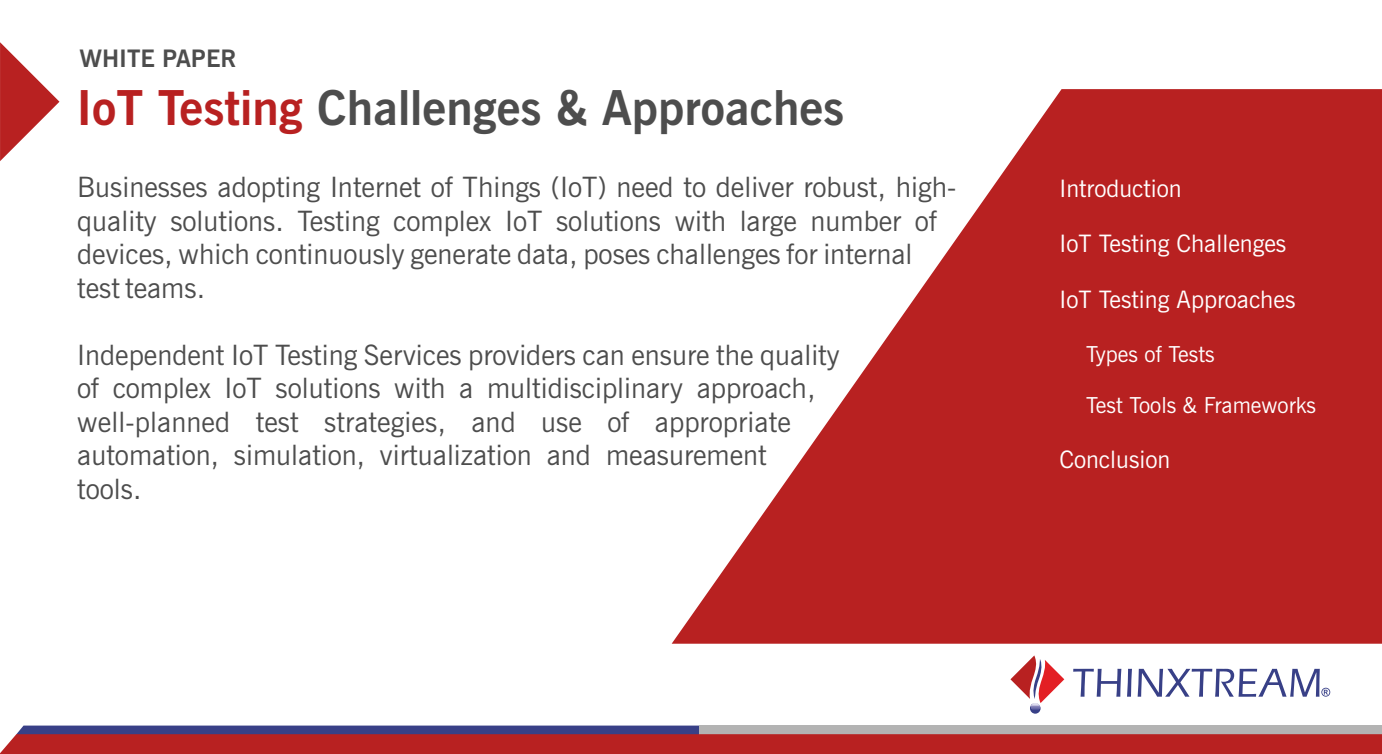
<style>
.page{position:relative;width:1382px;height:754px;background:#fff}
.page>*{position:absolute;margin:0;border:0;box-sizing:border-box;transform-origin:0 0}
.t1{font:700 48px "News Gothic BT";color:#4d4d4d}
.t2{font:28px/33.4px "News Gothic BT";color:#4d4d4d}
.t3{font:24px "News Gothic BT";color:#fff}
.t4{font:700 24px "News Gothic BT";color:#4d4d4d}
.t5{font:22px "News Gothic BT";color:#fff}
.s1{color:#b82121}
</style>
<div class="page">
<svg style="left:672px;top:89px;width:710px;height:554px;fill:#b82121"></svg>
<svg style="left:0;top:42px;width:59px;height:119px"></svg>
<svg style="left:0;top:725px;width:1382px;height:28px;background:#a5414c"></svg>
<div style="left:1030px;top:702px;width:11px;height:11px;background:#384087;border-radius:50%"></div>
<svg style="left:1010px;top:655px;width:54px;height:55px"></svg>
<svg style="left:1073px;top:668px;width:257px;height:28px"></svg>
<p class="t4" style="left:79px;top:48px;width:159px">WHITE PAPER</p>
<h1 class="t1" style="left:76px;top:88px;width:769px"><span class="s1">IoT Testing</span> Challenges &amp; Approaches</h1>
<p class="t2" style="left:77px;top:173px;width:881px">Businesses adopting Internet of Things (IoT) need to deliver robust, high&shy;quality solutions. Testing complex IoT solutions with large number of devices, which continuously generate data, poses challenges for internal test teams.</p>
<p class="t2" style="left:77px;top:340px;width:764px">Independent IoT Testing Services providers can ensure the quality of complex IoT solutions with a multidisciplinary approach, well-planned test strategies, and use of appropriate automation, simulation, virtualization and measurement<br>tools.</p>
<p class="t3" style="left:1060px;top:178px;width:124px">Introduction</p>
<p class="t3" style="left:1060px;top:234px;width:228px">IoT Testing Challenges</p>
<p class="t3" style="left:1060px;top:289px;width:237px">IoT Testing Approaches</p>
<p class="t5" style="left:1086px;top:345px;width:130px">Types of Tests</p>
<p class="t5" style="left:1086px;top:395px;width:232px">Test Tools &amp; Frameworks</p>
<p class="t3" style="left:1060px;top:449px;width:112px">Conclusion</p>
</div>
